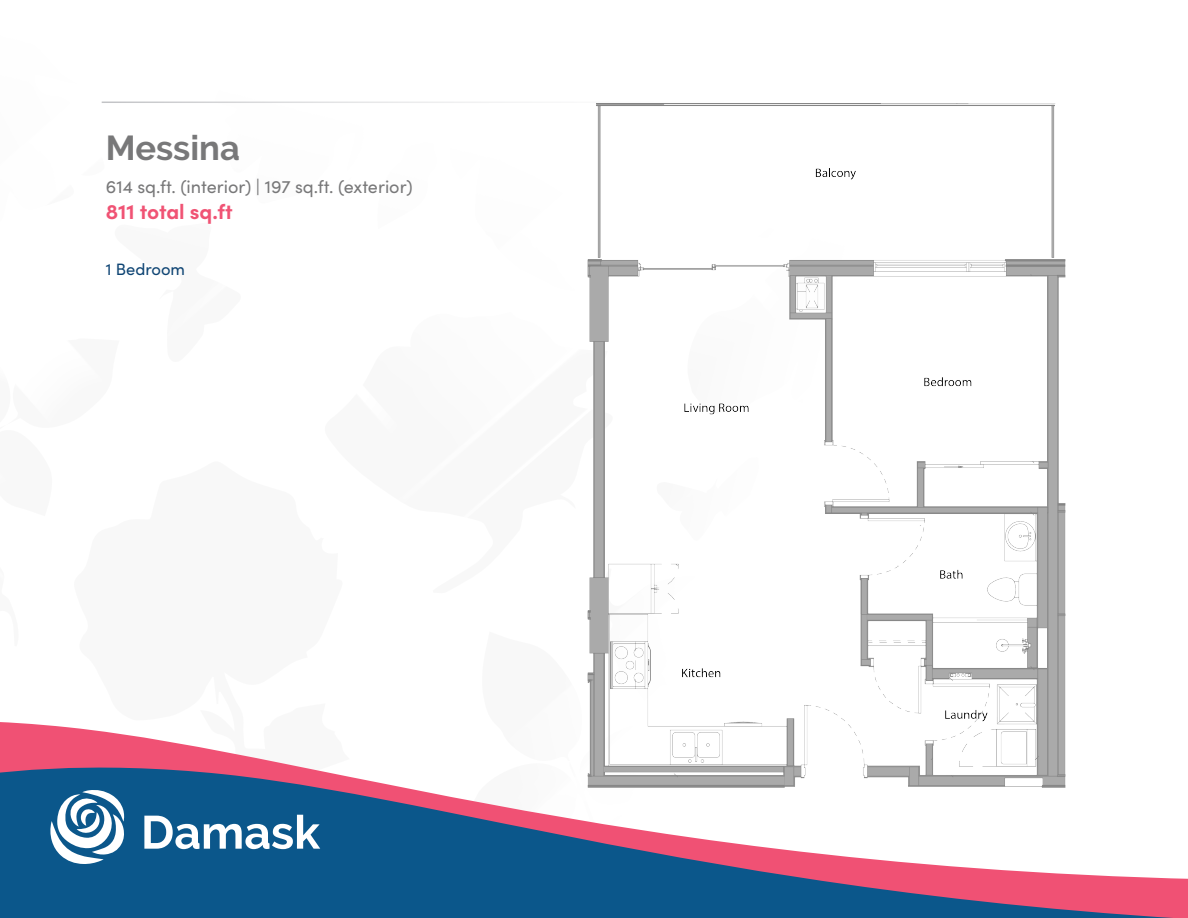
<style>
.page{position:relative;width:1188px;height:918px;background:#fff}
.page>*{position:absolute;margin:0;border:0;box-sizing:border-box;transform-origin:0 0}
.t1{font:700 34.5px "Raleway";color:#787879}
.t2{font:700 21px "Sofia Pro";color:#f05374}
.t3{font:18px "Sofia Pro";color:#787879}
.t4{font:16.5px "Sofia Pro";color:#0f4574}
</style>
<div class="page">
<svg style="left:0;top:722px;width:198px;height:25px;fill:#f05174"></svg>
<svg style="left:0;top:747px;width:1188px;height:171px"></svg>
<svg style="left:50px;top:789px;width:75px;height:75px"></svg>
<svg style="left:144px;top:815px;width:176px;height:34px"></svg>
<img style="left:580px;top:103px;width:494px;height:695px">
<hr style="left:102px;top:102px;width:680px;height:1px;background:#c2c3c6">
<p class="t1" style="left:106px;top:128px;width:135px">Messina</p>
<p class="t3" style="left:106px;top:174px;width:308px">614 sq.ft. (interior) | 197 sq.ft. (exterior)</p>
<p class="t2" style="left:106px;top:195px;width:128px">811 total sq.ft</p>
<p class="t4" style="left:106px;top:257px;width:81px">1 Bedroom</p>
</div>
